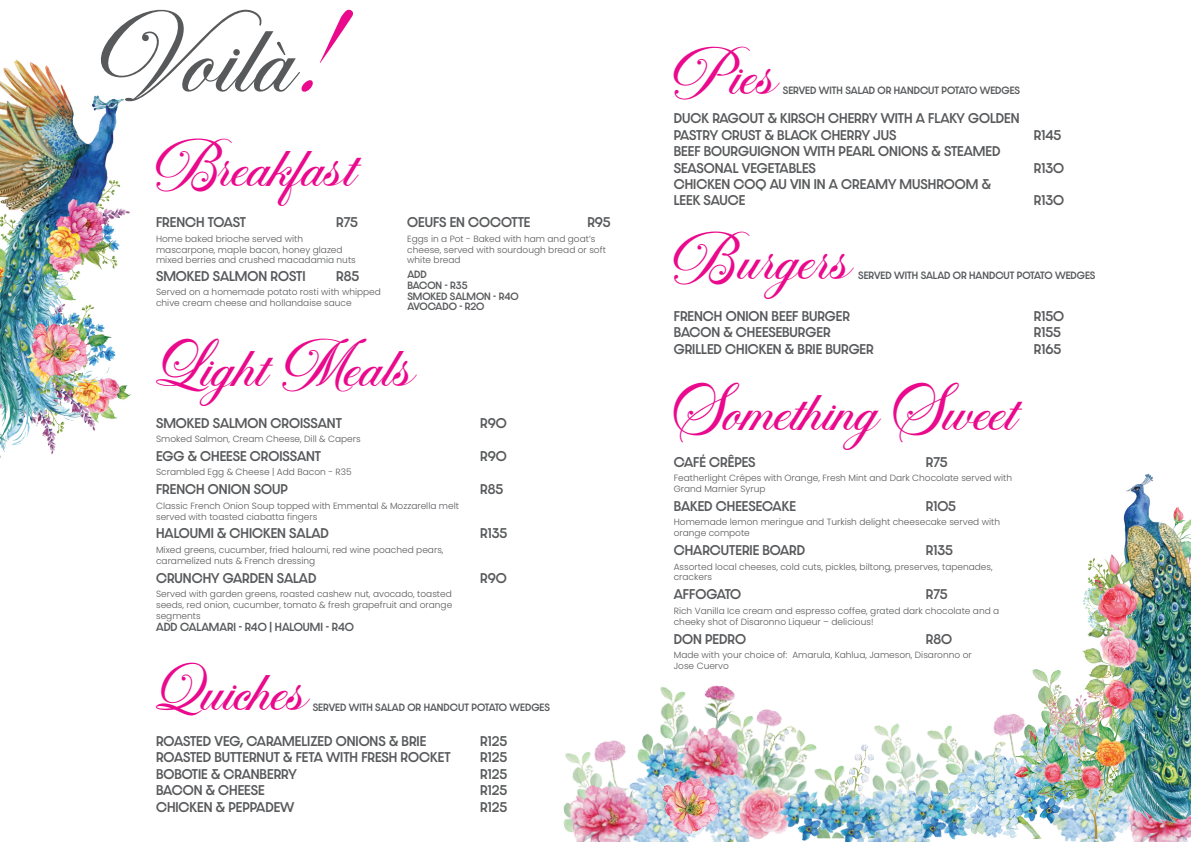
<style>
.page{position:relative;width:1191px;height:842px;background:#fff}
.page>*{position:absolute;margin:0;border:0;box-sizing:border-box;transform-origin:0 0}
.t1{font:41.7px "Tempting";color:#ea098c}
.t2{font:500 12px/16.4px "Dazzle Unicase";color:#58595b}
.t3{font:500 10px "Dazzle Unicase";color:#58595b}
.t4{font:300 9px/10.8px "Poppins";color:#58595b}
.t5{font:500 9px/10.8px "Dazzle Unicase";color:#58595b}
</style>
<div class="page">
<img style="left:0;top:60px;width:130px;height:398px">
<svg style="left:320px;top:9px;width:33px;height:54px"></svg>
<svg style="left:86px;top:9px;width:227px;height:93px"></svg>
<img style="left:563px;top:752px;width:29px;height:79px">
<img style="left:592px;top:740px;width:34px;height:43px">
<img style="left:854px;top:744px;width:11px;height:15px">
<img style="left:865px;top:723px;width:53px;height:54px">
<img style="left:759px;top:709px;width:19px;height:4px">
<img style="left:786px;top:725px;width:31px;height:52px">
<img style="left:718px;top:685px;width:17px;height:28px">
<img style="left:718px;top:713px;width:68px;height:44px">
<img style="left:804px;top:759px;width:87px;height:20px">
<img style="left:918px;top:714px;width:96px;height:63px">
<img style="left:946px;top:754px;width:73px;height:84px">
<img style="left:1022px;top:824px;width:94px;height:18px">
<img style="left:1133px;top:824px;width:58px;height:18px">
<img style="left:843px;top:777px;width:115px;height:65px">
<img style="left:643px;top:685px;width:75px;height:52px">
<img style="left:668px;top:718px;width:89px;height:39px">
<img style="left:638px;top:737px;width:71px;height:16px">
<img style="left:594px;top:753px;width:138px;height:89px">
<img style="left:903px;top:779px;width:73px;height:63px">
<img style="left:674px;top:757px;width:118px;height:85px">
<img style="left:728px;top:777px;width:71px;height:65px">
<img style="left:773px;top:779px;width:78px;height:63px">
<img style="left:816px;top:782px;width:77px;height:60px">
<img style="left:1035px;top:824px;width:121px;height:14px">
<img style="left:663px;top:778px;width:56px;height:55px">
<img style="left:1014px;top:473px;width:177px;height:351px">
<img style="left:568px;top:783px;width:80px;height:59px">
<h1 class="t1" style="left:156px;top:147px;width:200px">Breakfast</h1>
<h2 class="t2" style="left:156px;top:214px;width:91px">FRENCH TOAST</h2>
<h2 class="t2" style="left:336px;top:214px;width:23px">R75</h2>
<p class="t4" style="left:156px;top:233px;width:201px">Home baked brioche served with mascarpone, maple bacon, honey glazed mixed berries and crushed macadamia nuts</p>
<h2 class="t2" style="left:156px;top:267px;width:151px">SMOKED SALMON ROSTI</h2>
<h2 class="t2" style="left:336px;top:267px;width:24px">R85</h2>
<p class="t4" style="left:156px;top:287px;width:226px">Served on a homemade potato rosti with whipped chive cream cheese and hollandaise sauce</p>
<h2 class="t2" style="left:407px;top:214px;width:125px">OEUFS EN COCOTTE</h2>
<h2 class="t2" style="left:587px;top:214px;width:25px">R95</h2>
<p class="t4" style="left:407px;top:233px;width:200px">Eggs in a Pot - Baked with ham and goat’s cheese, served with sourdough bread or soft white bread</p>
<p class="t5" style="left:407px;top:269px;width:113px">ADD<br>BACON - R35<br>SMOKED SALMON - R40<br>AVOCADO - R20</p>
<h1 class="t1" style="left:156px;top:347px;width:258px">Light Meals</h1>
<h2 class="t2" style="left:156px;top:414px;width:187px">SMOKED SALMON CROISSANT</h2>
<h2 class="t2" style="left:480px;top:414px;width:28px">R90</h2>
<p class="t4" style="left:156px;top:433px;width:206px">Smoked Salmon, Cream Cheese, Dill &amp; Capers</p>
<h2 class="t2" style="left:156px;top:448px;width:167px">EGG &amp; CHEESE CROISSANT</h2>
<h2 class="t2" style="left:480px;top:448px;width:28px">R90</h2>
<p class="t4" style="left:156px;top:467px;width:197px">Scrambled Egg &amp; Cheese | Add Bacon - R35</p>
<h2 class="t2" style="left:156px;top:481px;width:133px">FRENCH ONION SOUP</h2>
<h2 class="t2" style="left:480px;top:481px;width:24px">R85</h2>
<p class="t4" style="left:156px;top:500px;width:304px">Classic French Onion Soup topped with Emmental &amp; Mozzarella melt served with toasted ciabatta fingers</p>
<h2 class="t2" style="left:156px;top:525px;width:174px">HALOUMI &amp; CHICKEN SALAD</h2>
<h2 class="t2" style="left:480px;top:525px;width:29px">R135</h2>
<p class="t4" style="left:156px;top:544px;width:289px">Mixed greens, cucumber, fried haloumi, red wine poached pears, caramelized nuts &amp; French dressing</p>
<h2 class="t2" style="left:156px;top:569px;width:162px">CRUNCHY GARDEN SALAD</h2>
<h2 class="t2" style="left:480px;top:569px;width:28px">R90</h2>
<p class="t4" style="left:156px;top:589px;width:298px;text-align:justify">Served with garden greens, roasted cashew nut, avocado, toasted seeds, red onion, cucumber, tomato &amp; fresh grapefruit and orange segments</p>
<h1 class="t1" style="left:156px;top:671px;width:152px">Quiches</h1>
<h2 class="t2" style="left:156px;top:733px;width:272px">ROASTED VEG, CARAMELIZED ONIONS &amp; BRIE</h2>
<h2 class="t2" style="left:480px;top:733px;width:28px">R125</h2>
<h2 class="t2" style="left:156px;top:749px;width:296px">ROASTED BUTTERNUT &amp; FETA WITH FRESH ROCKET</h2>
<h2 class="t2" style="left:480px;top:749px;width:28px">R125</h2>
<h2 class="t2" style="left:156px;top:765px;width:142px">BOBOTIE &amp; CRANBERRY</h2>
<h2 class="t2" style="left:480px;top:765px;width:28px">R125</h2>
<h2 class="t2" style="left:156px;top:782px;width:110px">BACON &amp; CHEESE</h2>
<h2 class="t2" style="left:480px;top:782px;width:28px">R125</h2>
<h2 class="t2" style="left:156px;top:798px;width:140px">CHICKEN &amp; PEPPADEW</h2>
<h2 class="t2" style="left:480px;top:798px;width:28px">R125</h2>
<p class="t3" style="left:156px;top:620px;width:199px">ADD CALAMARI - R40 | HALOUMI - R40</p>
<p class="t5" style="left:313px;top:701px;width:239px">SERVED WITH SALAD OR HANDCUT POTATO WEDGES</p>
<h1 class="t1" style="left:674px;top:56px;width:103px">Pies</h1>
<h2 class="t2" style="left:674px;top:110px;width:347px">DUCK RAGOUT &amp; KIRSCH CHERRY WITH A FLAKY GOLDEN<br>PASTRY CRUST &amp; BLACK CHERRY JUS</h2>
<p class="t5" style="left:783px;top:85px;width:239px">SERVED WITH SALAD OR HANDCUT POTATO WEDGES</p>
<h2 class="t2" style="left:674px;top:143px;width:328px">BEEF BOURGUIGNON WITH PEARL ONIONS &amp; STEAMED<br>SEASONAL VEGETABLES</h2>
<h2 class="t2" style="left:674px;top:176px;width:319px">CHICKEN COQ AU VIN IN A CREAMY MUSHROOM &amp;<br>LEEK SAUCE</h2>
<h2 class="t2" style="left:1034px;top:126px;width:29px">R145</h2>
<h2 class="t2" style="left:1034px;top:159px;width:32px">R130</h2>
<h2 class="t2" style="left:1034px;top:192px;width:32px">R130</h2>
<h1 class="t1" style="left:674px;top:240px;width:178px">Burgers</h1>
<h2 class="t2" style="left:674px;top:308px;width:178px">FRENCH ONION BEEF BURGER</h2>
<h2 class="t2" style="left:1034px;top:308px;width:32px">R150</h2>
<h2 class="t2" style="left:674px;top:324px;width:158px">BACON &amp; CHEESEBURGER</h2>
<h2 class="t2" style="left:1034px;top:324px;width:28px">R155</h2>
<h2 class="t2" style="left:674px;top:341px;width:201px">GRILLED CHICKEN &amp; BRIE BURGER</h2>
<h2 class="t2" style="left:1034px;top:341px;width:29px">R165</h2>
<p class="t5" style="left:858px;top:270px;width:239px">SERVED WITH SALAD OR HANDCUT POTATO WEDGES</p>
<h1 class="t1" style="left:674px;top:391px;width:343px">Something Sweet</h1>
<h2 class="t2" style="left:674px;top:454px;width:83px">CAFÉ CRÊPES</h2>
<h2 class="t2" style="left:926px;top:454px;width:23px">R75</h2>
<p class="t4" style="left:674px;top:473px;width:340px">Featherlight Crêpes with Orange, Fresh Mint and Dark Chocolate served with<br>Grand Marnier Syrup</p>
<h2 class="t2" style="left:674px;top:498px;width:124px">BAKED CHEESECAKE</h2>
<h2 class="t2" style="left:926px;top:498px;width:32px">R105</h2>
<p class="t4" style="left:674px;top:517px;width:328px">Homemade lemon meringue and Turkish delight cheesecake served with orange compote</p>
<h2 class="t2" style="left:674px;top:542px;width:133px">CHARCUTERIE BOARD</h2>
<h2 class="t2" style="left:926px;top:542px;width:29px">R135</h2>
<p class="t4" style="left:674px;top:561px;width:320px">Assorted local cheeses, cold cuts, pickles, biltong, preserves, tapenades, crackers</p>
<h2 class="t2" style="left:674px;top:586px;width:69px">AFFOGATO</h2>
<h2 class="t2" style="left:926px;top:586px;width:23px">R75</h2>
<p class="t4" style="left:674px;top:605px;width:327px">Rich Vanilla Ice cream and espresso coffee, grated dark chocolate and a cheeky shot of Disaronno Liqueur – delicious!</p>
<h2 class="t2" style="left:674px;top:630px;width:74px">DON PEDRO</h2>
<h2 class="t2" style="left:926px;top:630px;width:28px">R80</h2>
<p class="t4" style="left:674px;top:649px;width:299px">Made with your choice of: Amarula, Kahlua, Jameson, Disaronno or<br>Jose Cuervo</p>
</div>
